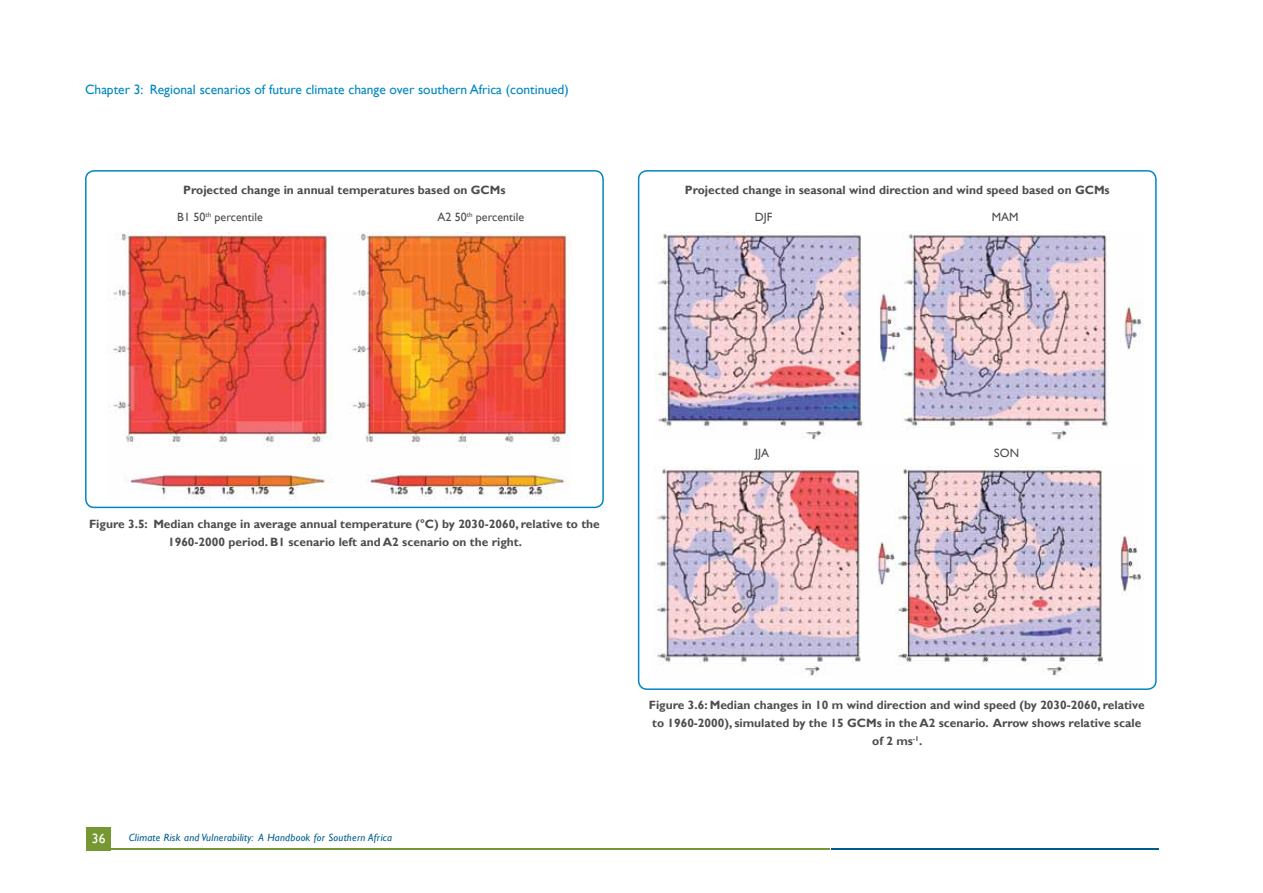
<style>
.page{position:relative;width:1263px;height:893px;background:#fff}
.page>*{position:absolute;margin:0;border:0;box-sizing:border-box;transform-origin:0 0}
.t1{font:13.5px "Gill Sans";color:#0087bf}
.t2{font:13.5px "Gill Sans";color:#fff}
.t3{font:700 12px/18px "Gill Sans";color:#4d4d4f;text-align:center}
.t4{font:12px "Gill Sans";color:#4d4d4f}
.t5{font:italic 10.5px "Gill Sans";letter-spacing:.025em;color:#005c8e}
</style>
<div class="page">
<div style="left:87px;top:827px;width:24px;height:23px;background:#759832"></div>
<hr style="left:87px;top:849px;width:742px;height:1px;background:#759832">
<hr style="left:831px;top:849px;width:327px;height:1px;background:#005c8e">
<img style="left:112px;top:233px;width:458px;height:267px">
<img style="left:655px;top:231px;width:489px;height:209px">
<img style="left:656px;top:467px;width:238px;height:210px">
<img style="left:896px;top:467px;width:248px;height:209px">
<div style="left:85px;top:170px;width:519px;height:338px;border:2px solid #0087bf;border-radius:9px"></div>
<div style="left:638px;top:170px;width:519px;height:520px;border:2px solid #0087bf;border-radius:9px"></div>
<p class="t1" style="left:85px;top:82px;width:485px">Chapter 3: Regional scenarios of future climate change over southern Africa (continued)</p>
<p class="t3" style="left:183px;top:181px;width:324px">Projected change in annual temperatures based on GCMs</p>
<p class="t3" style="left:685px;top:181px;width:426px">Projected change in seasonal wind direction and wind speed based on GCMs</p>
<p class="t4" style="left:177px;top:210px;width:87px">B1 50<sup>th</sup> percentile</p>
<p class="t4" style="left:437px;top:210px;width:88px">A2 50<sup>th</sup> percentile</p>
<p class="t4" style="left:755px;top:210px;width:19px">DJF</p>
<p class="t4" style="left:992px;top:210px;width:28px">MAM</p>
<p class="t3" style="left:89px;top:515px;width:512px">Figure 3.5: Median change in average annual temperature (°C) by 2030-2060, relative to the<br>1960-2000 period. B1 scenario left and A2 scenario on the right.</p>
<p class="t4" style="left:755px;top:446px;width:16px">JJA</p>
<p class="t4" style="left:994px;top:446px;width:26px">SON</p>
<p class="t2" style="left:92px;top:831px;width:15px">36</p>
<p class="t5" style="left:129px;top:831px;width:265px">Climate Risk and Vulnerability: A Handbook for Southern Africa</p>
<p class="t3" style="left:649px;top:696px;width:497px">Figure 3.6: Median changes in 10 m wind direction and wind speed (by 2030-2060, relative to 1960-2000), simulated by the 15 GCMs in the A2 scenario. Arrow shows relative scale of 2 ms<sup>-1</sup>.</p>
</div>
